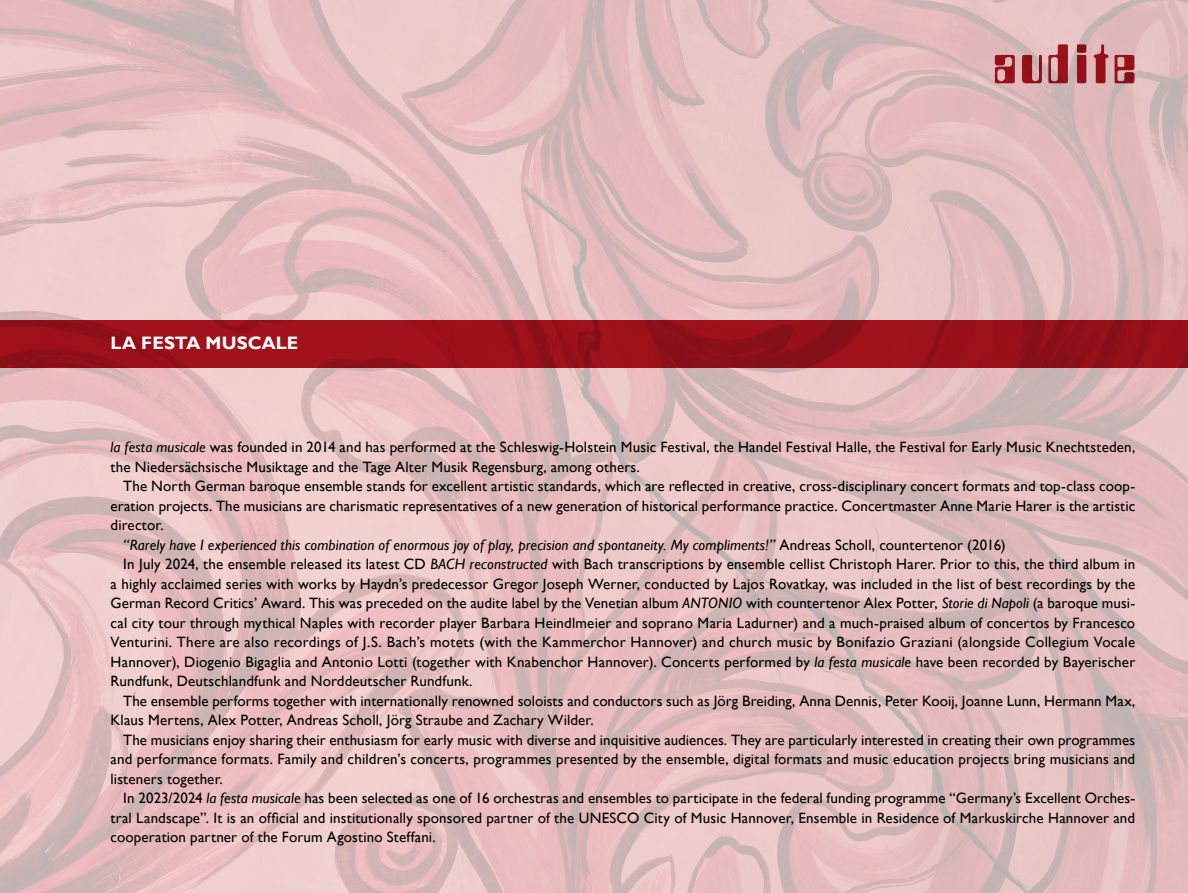
<style>
.page{position:relative;width:1188px;height:893px;background:#fff}
.page>*{position:absolute;margin:0;border:0;box-sizing:border-box;transform-origin:0 0}
.t1{font:700 18px "Gill Sans";letter-spacing:.005em;color:#fff}
.Normal__Web{font:15px/19.5px "Gill Sans";letter-spacing:.01em;color:#000;text-align:justify}
.Normal__Web-2{font:italic 15px "Gill Sans";letter-spacing:.01em;color:#000}
.s1{font-style:italic}
.s2{font-style:normal}
</style>
<div class="page">
<img style="left:0;top:0;width:1188px;height:893px">
<svg style="left:0;top:320px;width:1188px;height:47px;background:#971019"></svg>
<img style="left:992px;top:27px;width:144px;height:72px">
<p class="t1" style="left:111px;top:332px;width:189px">LA FESTA MUSCALE</p>
<p class="Normal__Web" style="left:111px;top:437px;width:1026px"><span class="s1">la festa musicale</span> was founded in 2014 and has performed at the Schleswig-Holstein Music Festival, the Handel Festival Halle, the Festival for Early Music Knechtsteden, the Niedersächsische Musiktage and the Tage Alter Musik Regensburg, among others.</p>
<p class="Normal__Web" style="left:111px;top:476px;width:1026px;text-indent:13px">The North German baroque ensemble stands for excellent artistic standards, which are reflected in creative, cross-disciplinary concert formats and top-class coop&shy;eration projects. The musicians are charismatic representatives of a new generation of historical performance practice. Concertmaster Anne Marie Harer is the artistic director.</p>
<p class="Normal__Web-2" style="left:123px;top:536px;width:884px">“Rarely have I experienced this combination of enormous joy of play, precision and spontaneity. My compliments!” <span class="s2">Andreas Scholl, countertenor (2016)</span></p>
<p class="Normal__Web" style="left:111px;top:554px;width:1026px;text-indent:13px">In July 2024, the ensemble released its latest CD <span class="s1">BACH reconstructed</span> with Bach transcriptions by ensemble cellist Christoph Harer. Prior to this, the third album in a highly acclaimed series with works by Haydn’s predecessor Gregor Joseph Werner, conducted by Lajos Rovatkay, was included in the list of best recordings by the German Record Critics’ Award. This was preceded on the audite label by the Venetian album <span class="s1">ANTONIO</span> with countertenor Alex Potter, <span class="s1">Storie di Napoli</span> (a baroque musi&shy;cal city tour through mythical Naples with recorder player Barbara Heindlmeier and soprano Maria Ladurner) and a much-praised album of concertos by Francesco Venturini. There are also recordings of J.S. Bach’s motets (with the Kammerchor Hannover) and church music by Bonifazio Graziani (alongside Collegium Vocale Hannover), Diogenio Bigaglia and Antonio Lotti (together with Knabenchor Hannover). Concerts performed by <span class="s1">la festa musicale</span> have been recorded by Bayerischer Rundfunk, Deutschlandfunk and Norddeutscher Rundfunk.</p>
<p class="Normal__Web" style="left:111px;top:691px;width:1026px;text-indent:13px">The ensemble performs together with internationally renowned soloists and conductors such as Jörg Breiding, Anna Dennis, Peter Kooij, Joanne Lunn, Hermann Max,<br>Klaus Mertens, Alex Potter, Andreas Scholl, Jörg Straube and Zachary Wilder.</p>
<p class="Normal__Web" style="left:111px;top:730px;width:1026px;text-indent:13px">The musicians enjoy sharing their enthusiasm for early music with diverse and inquisitive audiences. They are particularly interested in creating their own programmes and performance formats. Family and children’s concerts, programmes presented by the ensemble, digital formats and music education projects bring musicians and listeners together.</p>
<p class="Normal__Web" style="left:111px;top:788px;width:1026px;text-indent:13px">In 2023/2024 <span class="s1">la festa musicale</span> has been selected as one of 16 orchestras and ensembles to participate in the federal funding programme “Germany’s Excellent Orches&shy;tral Landscape”. It is an official and institutionally sponsored partner of the UNESCO City of Music Hannover, Ensemble in Residence of Markuskirche Hannover and cooperation partner of the Forum Agostino Steffani.</p>
</div>
